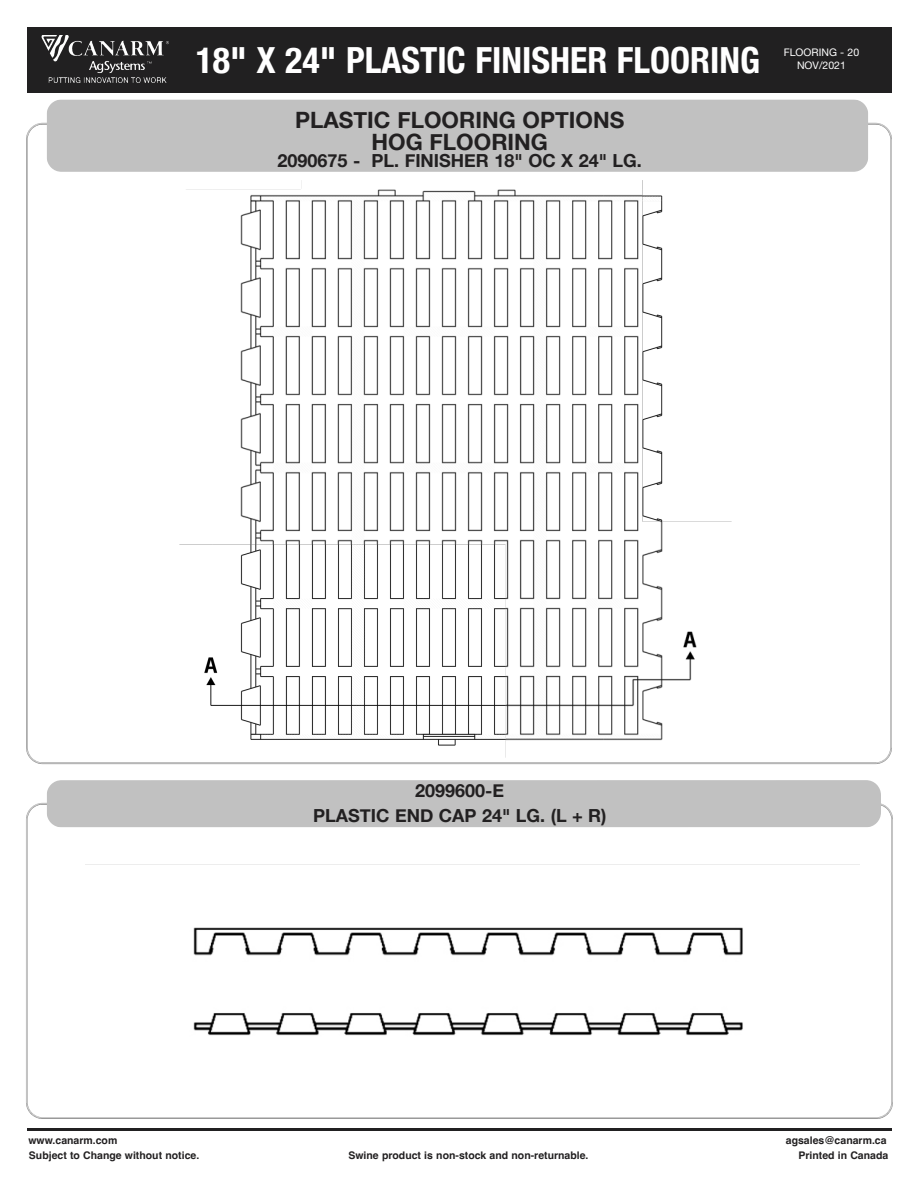
<style>
.page{position:relative;width:918px;height:1188px;background:#fff}
.page>*{position:absolute;margin:0;border:0;box-sizing:border-box;transform-origin:0 0}
.t1{font:700 condensed 36px "Helvetica Neue";color:#fff}
.t2{font:700 22.5px/22.5px "Helvetica Neue";color:#222021;text-align:center}
.t3{font:700 18px/25.8px "Helvetica Neue";color:#222021;text-align:center}
.t4{font:700 10.5px "Helvetica";color:#222021}
.t5{font:10.5px/12.6px "Helvetica Neue";color:#fff;text-align:center}
</style>
<div class="page">
<div style="left:27px;top:27px;width:864px;height:66px;background:#212021"></div>
<img style="left:41px;top:35px;width:128px;height:47px">
<hr style="left:27px;top:1128px;width:864px;height:3px;background:#212021">
<img style="left:26px;top:802px;width:867px;height:317px">
<img style="left:26px;top:122px;width:866px;height:643px">
<img style="left:85px;top:850px;width:775px;height:243px">
<img style="left:179px;top:180px;width:553px;height:578px">
<div style="left:47px;top:99px;width:821px;height:73px;background:#c1c1c1"></div>
<div style="left:47px;top:780px;width:834px;height:47px;background:#c1c1c1"></div>
<h1 class="t1" style="left:196px;top:39px;width:566px">18" X 24" PLASTIC FINISHER FLOORING</h1>
<h2 class="t2" style="left:295px;top:108px;width:331px">PLASTIC FLOORING OPTIONS<br>HOG FLOORING</h2>
<h3 class="t3" style="left:278px;top:148px;width:366px">2090675 - PL. FINISHER 18" OC X 24" LG.</h3>
<p class="t5" style="left:784px;top:47px;width:77px">FLOORING - 20<br>NOV/2021</p>
<h3 class="t3" style="left:313px;top:777px;width:295px">2099600-E<br>PLASTIC END CAP 24" LG. (L + R)</h3>
<p class="t4" style="left:28px;top:1136px;width:90px">www.canarm.com</p>
<p class="t4" style="left:786px;top:1136px;width:102px">agsales@canarm.ca</p>
<p class="t4" style="left:29px;top:1151px;width:172px">Subject to Change without notice.</p>
<p class="t4" style="left:348px;top:1151px;width:242px">Swine product is non-stock and non-returnable.</p>
<p class="t4" style="left:798px;top:1151px;width:91px">Printed in Canada</p>
</div>
